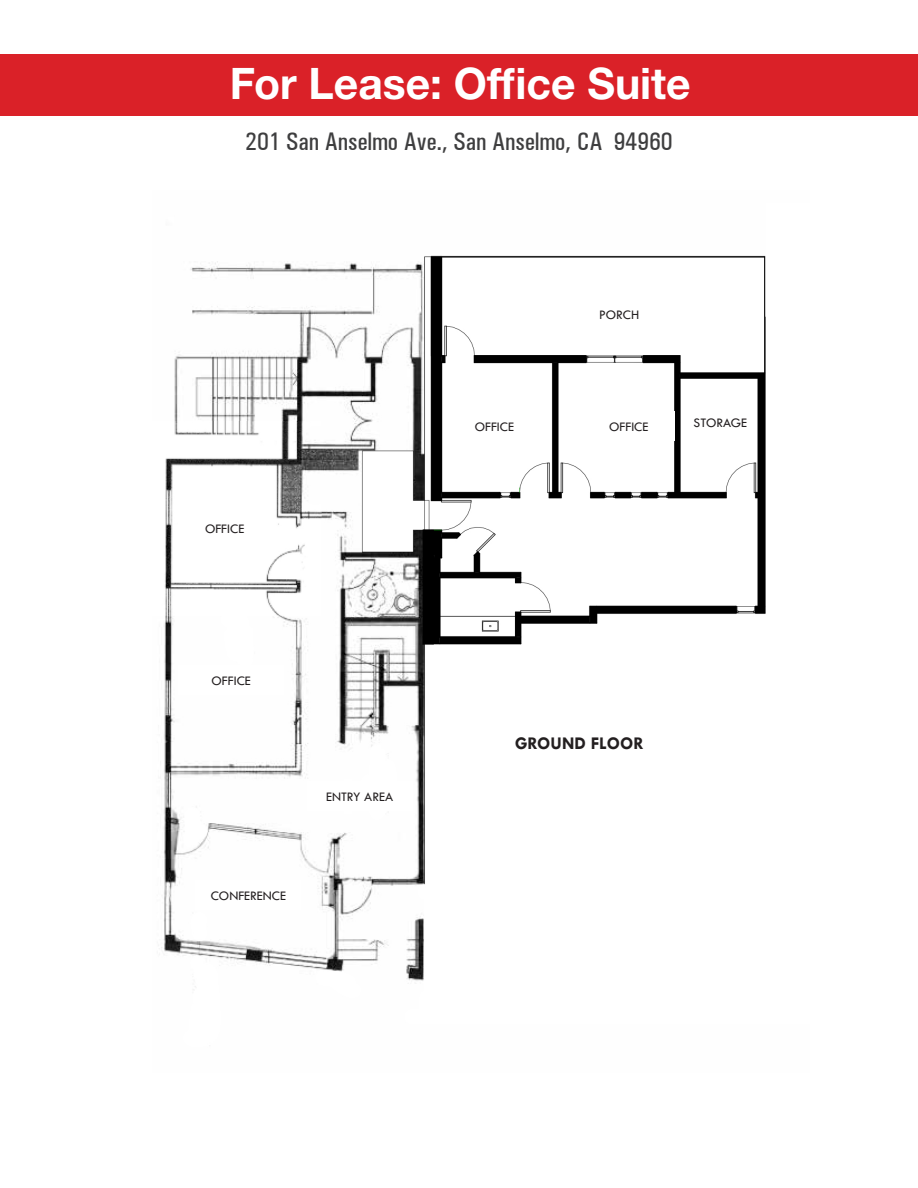
<style>
.page{position:relative;width:918px;height:1188px;background:#fff}
.page>*{position:absolute;margin:0;border:0;box-sizing:border-box;transform-origin:0 0}
.t1{font:700 43.5px "Helvetica Neue LT Std";color:#fff}
.t2{font:500 condensed 25.5px "Univers";color:#3e3e3f}
.t3{font:700 18px "Tw Cen";color:#231f20}
.t4{font:13.5px "Tw Cen";color:#231f20}
</style>
<div class="page">
<div style="left:0;top:54px;width:918px;height:62px;background:#da2128"></div>
<img style="left:161px;top:255px;width:605px;height:735px">
<div style="left:449px;top:412px;width:91px;height:29px;background:#fff"></div>
<div style="left:583px;top:412px;width:91px;height:29px;background:#fff"></div>
<div style="left:566px;top:300px;width:106px;height:29px;background:#fff"></div>
<div style="left:684px;top:405px;width:73px;height:36px;background:#fff"></div>
<div style="left:178px;top:665px;width:106px;height:29px;background:#fff"></div>
<div style="left:195px;top:881px;width:106px;height:29px;background:#fff"></div>
<div style="left:307px;top:782px;width:106px;height:29px;background:#fff"></div>
<div style="left:178px;top:514px;width:93px;height:28px;background:#fff"></div>
<h1 class="t1" style="left:230px;top:56px;width:463px">For Lease: Office Suite</h1>
<h2 class="t2" style="left:245px;top:127px;width:429px">201 San Anselmo Ave., San Anselmo, CA 94960</h2>
<p class="t4" style="left:205px;top:520px;width:41px">OFFICE</p>
<p class="t4" style="left:211px;top:672px;width:41px">OFFICE</p>
<p class="t4" style="left:211px;top:888px;width:77px">CONFERENCE</p>
<p class="t4" style="left:326px;top:789px;width:69px">ENTRY AREA</p>
<p class="t4" style="left:599px;top:307px;width:42px">PORCH</p>
<p class="t4" style="left:475px;top:418px;width:41px">OFFICE</p>
<p class="t4" style="left:609px;top:418px;width:41px">OFFICE</p>
<p class="t4" style="left:694px;top:415px;width:55px">STORAGE</p>
<p class="t3" style="left:515px;top:732px;width:130px">GROUND FLOOR</p>
</div>
